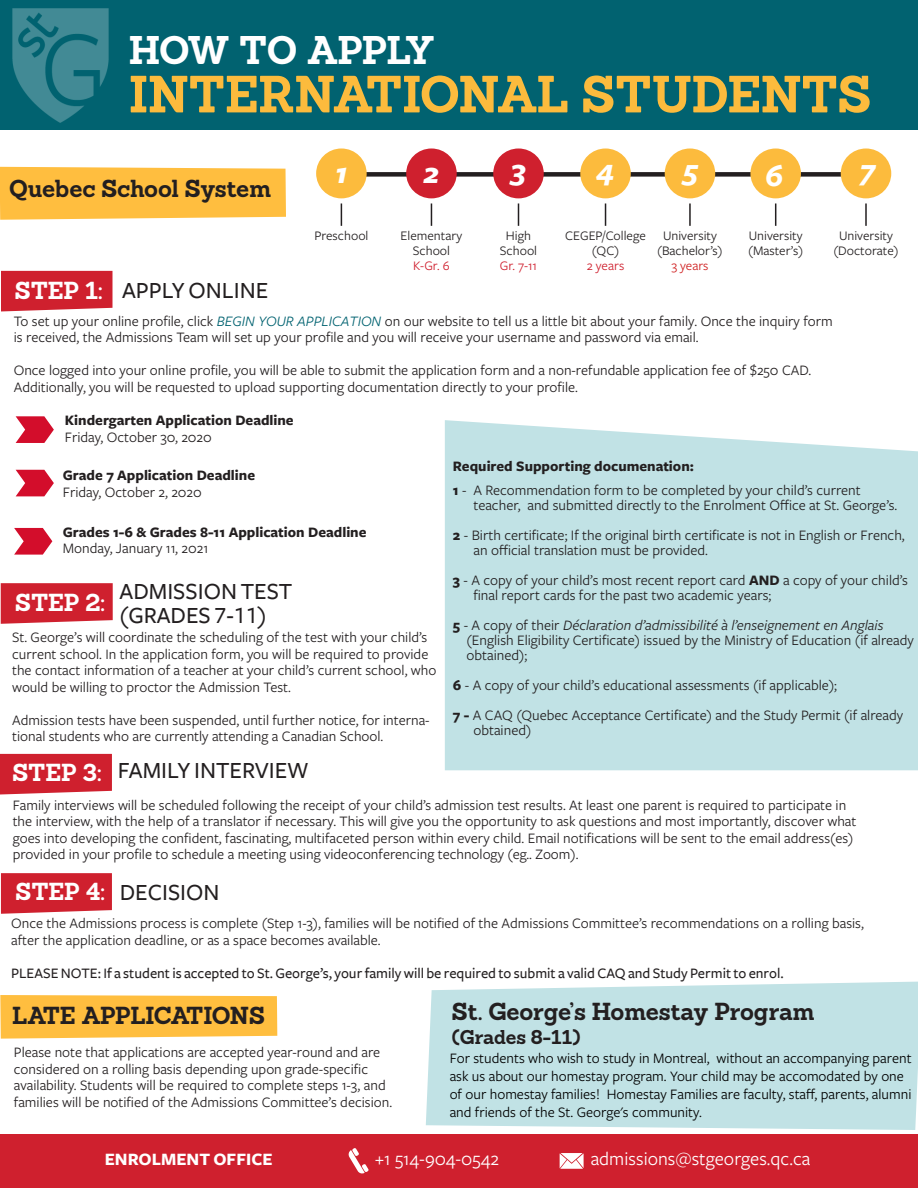
<style>
.page{position:relative;width:918px;height:1188px;background:#fff}
.page>*{position:absolute;margin:0;border:0;box-sizing:border-box;transform-origin:0 0}
.t1{font:700 51px "Sanchez";letter-spacing:-.01em;color:#fcbb3d}
.t2{font:700 39px "Sanchez";letter-spacing:-.03em;color:#fff}
.t3{font:italic 700 31.2px "Freight Sans Pro";color:#fff}
.t4{font:24px/24px "Freight Sans Medium SC";color:#231f20}
.t5{font:700 24px "Sanchez";letter-spacing:-.015em;color:#231f20}
.t6{font:700 24px "Sanchez";letter-spacing:-.005em;color:#fff}
.t7{font:19.5px "Freight Sans Pro";color:#fff}
.t8{font:700 19.5px "Sanchez";letter-spacing:-.005em;color:#231f20}
.t9{font:18px "Freight Sans Bold SC";color:#fff}
.t10{font:15px/16.5px "Freight Sans Pro";color:#231f20}
.t11{font:15px/18px "Freight Sans Pro";color:#000}
.t12{font:500 15px "Freight Sans";color:#231f20}
.t13{font:700 15px "Freight Sans Pro";color:#231f20}
.t14{font:13.5px/14.9px "Freight Sans Pro";color:#231f20;text-align:center}
.t15{font:13.5px "Freight Sans Pro";color:#cf1e2d}
.t16{font:13.5px "Freight Sans Pro";color:#cf202e}
.t17{font:13.5px "Freight Sans Pro";color:#cf1f20}
.s1{font-family:"Sanchez";font-weight:700;color:#fff}
.s2{font-style:italic;color:#016270}
.s3{font-weight:700}
.s4{font-style:italic}
</style>
<div class="page">
<svg style="left:0;top:754px;width:112px;height:41px;background:#d12c39"></svg>
<div style="left:1px;top:271px;width:111px;height:40px;background:#cf202e"></div>
<svg style="left:1px;top:873px;width:111px;height:41px;background:#d12c39"></svg>
<div style="left:426px;top:982px;width:492px;height:148px;background:#c1e2e5"></div>
<div style="left:445px;top:420px;width:473px;height:350px;background:#c1e2e5"></div>
<div style="left:0;top:0;width:918px;height:130px;background:#016270"></div>
<img style="left:12px;top:8px;width:96px;height:114px">
<div style="left:0;top:1135px;width:918px;height:53px;background:#cf202e"></div>
<svg style="left:0;top:995px;width:277px;height:44px;background:#ffc149"></svg>
<svg style="left:16px;top:416px;width:38px;height:27px"></svg>
<svg style="left:348px;top:1148px;width:21px;height:26px"></svg>
<svg style="left:560px;top:1153px;width:24px;height:16px"></svg>
<svg style="left:1px;top:583px;width:112px;height:41px;background:#d12c39"></svg>
<div style="left:322px;top:172px;width:562px;height:5px;background:#231f20"></div>
<div style="left:316px;top:149px;width:51px;height:49px;background:#fcbb3d;border-radius:50%"></div>
<div style="left:841px;top:149px;width:50px;height:49px;background:#fcbb3d;border-radius:50%"></div>
<div style="left:580px;top:149px;width:51px;height:49px;background:#fcbb3d;border-radius:50%"></div>
<div style="left:406px;top:149px;width:51px;height:49px;background:#cf202e;border-radius:50%"></div>
<div style="left:493px;top:149px;width:51px;height:49px;background:#cf202e;border-radius:50%"></div>
<div style="left:665px;top:149px;width:50px;height:49px;background:#fcbb3d;border-radius:50%"></div>
<div style="left:750px;top:149px;width:51px;height:49px;background:#fcbb3d;border-radius:50%"></div>
<svg style="left:341px;top:203px;width:1px;height:23px"></svg>
<svg style="left:431px;top:203px;width:1px;height:23px"></svg>
<svg style="left:518px;top:203px;width:1px;height:23px"></svg>
<svg style="left:605px;top:203px;width:1px;height:23px"></svg>
<hr style="left:689px;top:203px;width:2px;height:23px;background:#231f20">
<svg style="left:775px;top:203px;width:1px;height:23px"></svg>
<hr style="left:865px;top:203px;width:2px;height:23px;background:#231f20">
<div style="left:0;top:167px;width:286px;height:53px;background:#ffbe3f"></div>
<svg style="left:16px;top:470px;width:38px;height:26px"></svg>
<svg style="left:14px;top:528px;width:38px;height:27px"></svg>
<h2 class="t2" style="left:129px;top:24px;width:308px">HOW TO APPLY</h2>
<h1 class="t1" style="left:129px;top:59px;width:744px">INTERNATIONAL STUDENTS</h1>
<h3 class="t5" style="left:9px;top:172px;width:264px">Quebec School System</h3>
<h3 class="t4" style="left:15px;top:279px;width:255px"><span class="s1">STEP 1:</span> APPLY ONLINE</h3>
<h3 class="t3" style="left:335px;top:151px;width:14px">1</h3>
<h3 class="t3" style="left:424px;top:151px;width:17px">2</h3>
<h3 class="t3" style="left:511px;top:148px;width:17px">3</h3>
<h3 class="t3" style="left:597px;top:148px;width:20px">4</h3>
<h3 class="t3" style="left:683px;top:148px;width:17px">5</h3>
<h3 class="t3" style="left:765px;top:154px;width:19px">6</h3>
<h3 class="t3" style="left:860px;top:148px;width:17px">7</h3>
<p class="t14" style="left:314px;top:228px;width:56px">Preschool</p>
<p class="t14" style="left:401px;top:228px;width:63px">Elementary<br>School</p>
<p class="t15" style="left:413px;top:257px;width:38px">K-Gr. 6</p>
<p class="t14" style="left:500px;top:228px;width:39px">High<br>School</p>
<p class="t15" style="left:500px;top:257px;width:39px">Gr. 7-11</p>
<p class="t14" style="left:565px;top:228px;width:82px">CEGEP/College (QC)</p>
<p class="t16" style="left:587px;top:257px;width:39px">2 years</p>
<p class="t14" style="left:657px;top:228px;width:67px">University (Bachelor’s)</p>
<p class="t17" style="left:671px;top:257px;width:39px">3 years</p>
<p class="t14" style="left:748px;top:228px;width:56px;text-align:left">University (Master’s)</p>
<p class="t14" style="left:833px;top:228px;width:67px">University (Doctorate)</p>
<p class="t10" style="left:14px;top:312px;width:821px">To set up your online profile, click <span class="s2">BEGIN YOUR APPLICATION</span> on our website to tell us a little bit about your family. Once the inquiry form is received, the Admissions Team will set up your profile and you will receive your username and password via email.</p>
<p class="t10" style="left:14px;top:361px;width:799px">Once logged into your online profile, you will be able to submit the application form and a non-refundable application fee of $250 CAD.<br>Additionally, you will be requested to upload supporting documentation directly to your profile.</p>
<p class="t13" style="left:65px;top:410px;width:230px">Kindergarten Application Deadline</p>
<p class="t10" style="left:65px;top:428px;width:148px">Friday, October 30, 2020</p>
<p class="t13" style="left:63px;top:465px;width:194px">Grade 7 Application Deadline</p>
<p class="t10" style="left:63px;top:483px;width:140px">Friday, October 2, 2020</p>
<p class="t13" style="left:63px;top:522px;width:305px">Grades 1-6 &amp; Grades 8-11 Application Deadline</p>
<p class="t10" style="left:63px;top:540px;width:147px">Monday, January 11, 2021</p>
<h3 class="t6" style="left:15px;top:586px;width:91px">STEP 2:</h3>
<h3 class="t4" style="left:120px;top:580px;width:174px">ADMISSION TEST (GRADES 7-11)</h3>
<p class="t10" style="left:12px;top:629px;width:426px">St. George’s will coordinate the scheduling of the test with your child’s current school. In the application form, you will be required to provide the contact information of a teacher at your child’s current school, who would be willing to proctor the Admission Test.</p>
<p class="t10" style="left:12px;top:711px;width:419px">Admission tests have been suspended, until further notice, for interna&shy;tional students who are currently attending a Canadian School.</p>
<h3 class="t6" style="left:12px;top:756px;width:91px">STEP 3:</h3>
<h3 class="t4" style="left:118px;top:758px;width:193px">FAMILY INTERVIEW</h3>
<p class="t10" style="left:453px;top:454px;width:409px;line-height:24px"><span class="s3">Required Supporting documenation:<br>1</span> - A Recommendation form to be completed by your child’s current</p>
<p class="t10" style="left:453px;top:490px;width:453px;line-height:30px;text-indent:21px">teacher, and submitted directly to the Enrolment Office at St. George’s.<br><span class="s3">2</span> - Birth certificate; If the original birth certificate is not in English or French,</p>
<p class="t10" style="left:453px;top:535px;width:457px;line-height:30px;text-indent:21px">an official translation must be provided.<br><span class="s3">3</span> - A copy of your child’s most recent report card <span class="s3">AND</span> a copy of your child’s</p>
<p class="t10" style="left:453px;top:580px;width:432px;line-height:30px;text-indent:21px">final report cards for the past two academic years;<br><span class="s3">5</span> - A copy of their <span class="s4">Déclaration d’admissibilité à l’enseignement en Anglais</span></p>
<p class="t10" style="left:467px;top:632px;width:449px;line-height:15px">(English Eligibility Certificate) issued by the Ministry of Education (if already obtained);</p>
<p class="t10" style="left:453px;top:670px;width:452px;line-height:30px"><span class="s3">6</span> - A copy of your child’s educational assessments (if applicable);<br><span class="s3">7 -</span> A CAQ (Quebec Acceptance Certificate) and the Study Permit (if already</p>
<p class="t10" style="left:474px;top:721px;width:59px">obtained)</p>
<p class="t10" style="left:13px;top:796px;width:845px">Family interviews will be scheduled following the receipt of your child’s admission test results. At least one parent is required to participate in the interview, with the help of a translator if necessary. This will give you the opportunity to ask questions and most importantly, discover what goes into developing the confident, fascinating, multifaceted person within every child. Email notifications will be sent to the email address(es) provided in your profile to schedule a meeting using videoconferencing technology (eg.. Zoom).</p>
<h3 class="t4" style="left:16px;top:881px;width:205px"><span class="s1">STEP 4:</span> DECISION</h3>
<p class="t10" style="left:11px;top:915px;width:854px">Once the Admissions process is complete (Step 1-3), families will be notified of the Admissions Committee’s recommendations on a rolling basis, after the application deadline, or as a space becomes available.</p>
<p class="t12" style="left:11px;top:965px;width:774px">PLEASE NOTE: If a student is accepted to St. George’s, your family will be required to submit a valid CAQ and Study Permit to enrol.</p>
<h3 class="t5" style="left:12px;top:999px;width:254px">LATE APPLICATIONS</h3>
<p class="t10" style="left:14px;top:1044px;width:380px">Please note that applications are accepted year-round and are considered on a rolling basis depending upon grade-specific availability. Students will be required to complete steps 1-3, and families will be notified of the Admissions Committee’s decision.</p>
<h3 class="t5" style="left:452px;top:995px;width:365px">St. George’s Homestay Program</h3>
<h3 class="t8" style="left:452px;top:1024px;width:130px">(Grades 8-11)</h3>
<p class="t11" style="left:450px;top:1049px;width:463px">For students who wish to study in Montreal, without an accompanying parent ask us about our homestay program. Your child may be accomodated by one of our homestay families! Homestay Families are faculty, staff, parents, alumni and friends of the St. George's community.</p>
<p class="t9" style="left:105px;top:1149px;width:169px">ENROLMENT OFFICE</p>
<h3 class="t7" style="left:375px;top:1145px;width:126px">+1 514-904-0542</h3>
<h3 class="t7" style="left:591px;top:1145px;width:221px">admissions@stgeorges.qc.ca</h3>
</div>
